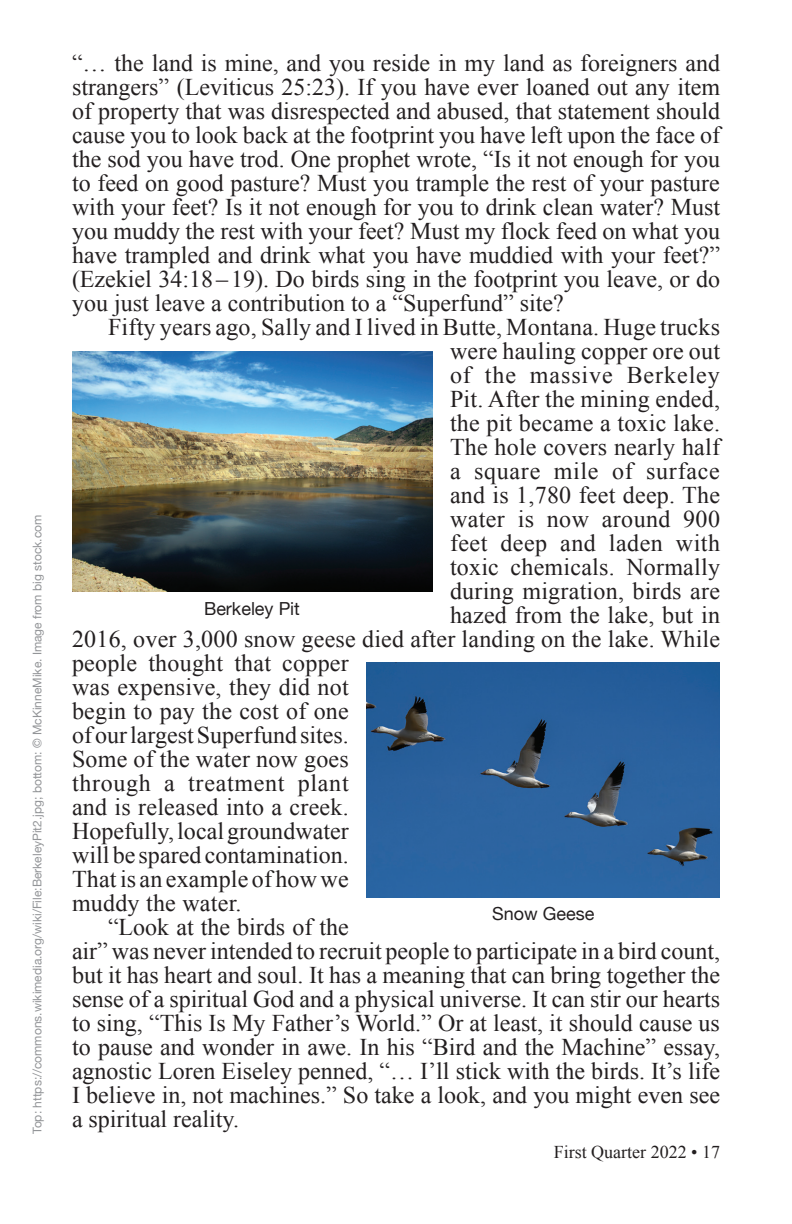
<style>
.page{position:relative;width:792px;height:1224px;background:#fff}
.page>*{position:absolute;margin:0;border:0;box-sizing:border-box;transform-origin:0 0}
.Body_Copy{font:24px/24px "Times New Roman";letter-spacing:.005em;color:#231f20;text-align:justify}
.Body_Copy-2{font:24px "Times New Roman";letter-spacing:.03em;color:#231f20}
.Body_Copy-3{font:24px "Times New Roman";letter-spacing:.04em;color:#231f20}
.Body_Copy-4{font:18px "Helvetica Neue";color:#231f20}
.t1{font:18px "Times New Roman";color:#231f20}
.Body_Copy-5{font:12px "Helvetica Neue";color:#939598}
</style>
<div class="page">
<img style="left:72px;top:352px;width:360px;height:240px">
<img style="left:367px;top:662px;width:353px;height:236px">
<p class="Body_Copy-5" style="left:29px;top:1134px;width:621px;rotate:-90deg">Top: https://commons.wikimedia.org/wiki/File:BerkeleyPit2.jpg; bottom: © McKinneMike. Image from big stock.com</p>
<p class="Body_Copy" style="left:72px;top:50px;width:650px">“… the land is mine, and you reside in my land as foreigners and strangers” (Leviticus 25:23). If you have ever loaned out any item of property that was disrespected and abused, that statement should cause you to look back at the footprint you have left upon the face of the sod you have trod. One prophet wrote, “Is it not enough for you to feed on good pasture? Must you trample the rest of your pasture with your feet? Is it not enough for you to drink clean water? Must you muddy the rest with your feet? Must my flock feed on what you have trampled and drink what you have muddied with your feet?” (Ezekiel 34:18 –19). Do birds sing in the footprint you leave, or do you just leave a contribution to a “Superfund” site?</p>
<p class="Body_Copy" style="left:108px;top:314px;width:614px">Fifty years ago, Sally and I lived in Butte, Montana. Huge trucks</p>
<p class="Body_Copy" style="left:450px;top:338px;width:272px">were hauling copper ore out</p>
<p class="Body_Copy-3" style="left:450px;top:358px;width:271px">of the massive Berkeley</p>
<p class="Body_Copy" style="left:450px;top:386px;width:272px">Pit. After the mining ended,</p>
<p class="Body_Copy" style="left:450px;top:410px;width:272px">the pit became a toxic lake.</p>
<p class="Body_Copy" style="left:450px;top:434px;width:272px">The hole covers nearly half</p>
<p class="Body_Copy-2" style="left:450px;top:454px;width:271px">a square mile of surface</p>
<p class="Body_Copy" style="left:450px;top:482px;width:272px">and is 1,780 feet deep. The</p>
<p class="Body_Copy" style="left:450px;top:506px;width:272px">water is now around 900</p>
<p class="Body_Copy" style="left:450px;top:530px;width:272px">feet deep and laden with</p>
<p class="Body_Copy" style="left:450px;top:554px;width:272px">toxic chemicals. Normally</p>
<p class="Body_Copy" style="left:450px;top:578px;width:272px">during migration, birds are</p>
<p class="Body_Copy" style="left:450px;top:602px;width:272px">hazed from the lake, but in</p>
<p class="Body_Copy" style="left:72px;top:626px;width:650px">2016, over 3,000 snow geese died after landing on the lake. While</p>
<p class="Body_Copy" style="left:72px;top:650px;width:278px">people thought that copper</p>
<p class="Body_Copy" style="left:72px;top:674px;width:278px">was expensive, they did not</p>
<p class="Body_Copy" style="left:72px;top:698px;width:278px">begin to pay the cost of one</p>
<p class="Body_Copy" style="left:72px;top:722px;width:278px">of our largest Superfund sites.</p>
<p class="Body_Copy" style="left:72px;top:746px;width:278px">Some of the water now goes</p>
<p class="Body_Copy-2" style="left:72px;top:766px;width:278px">through a treatment plant</p>
<p class="Body_Copy" style="left:72px;top:794px;width:278px">and is released into a creek.</p>
<p class="Body_Copy" style="left:72px;top:818px;width:278px">Hopefully, local groundwater</p>
<p class="Body_Copy" style="left:72px;top:842px;width:278px">will be spared contamination.</p>
<p class="Body_Copy" style="left:72px;top:866px;width:278px">That is an example of how we</p>
<p class="Body_Copy" style="left:72px;top:890px;width:171px">muddy the water.</p>
<p class="Body_Copy" style="left:72px;top:914px;width:650px;text-align:left;text-indent:36px">“Look at the birds of the<br>air” was never intended to recruit people to participate in a bird count, but it has heart and soul. It has a meaning that can bring together the sense of a spiritual God and a physical universe. It can stir our hearts to sing, “This Is My Father’s World.” Or at least, it should cause us to pause and wonder in awe. In his “Bird and the Machine” essay, agnostic Loren Eiseley penned, “… I’ll stick with the birds. It’s life I believe in, not machines.” So take a look, and you might even see a spiritual reality.</p>
<p class="Body_Copy-4" style="left:204px;top:595px;width:97px">Berkeley Pit</p>
<p class="Body_Copy-4" style="left:492px;top:900px;width:104px">Snow Geese</p>
<p class="t1" style="left:554px;top:1140px;width:168px">First Quarter 2022 • 17</p>
</div>
